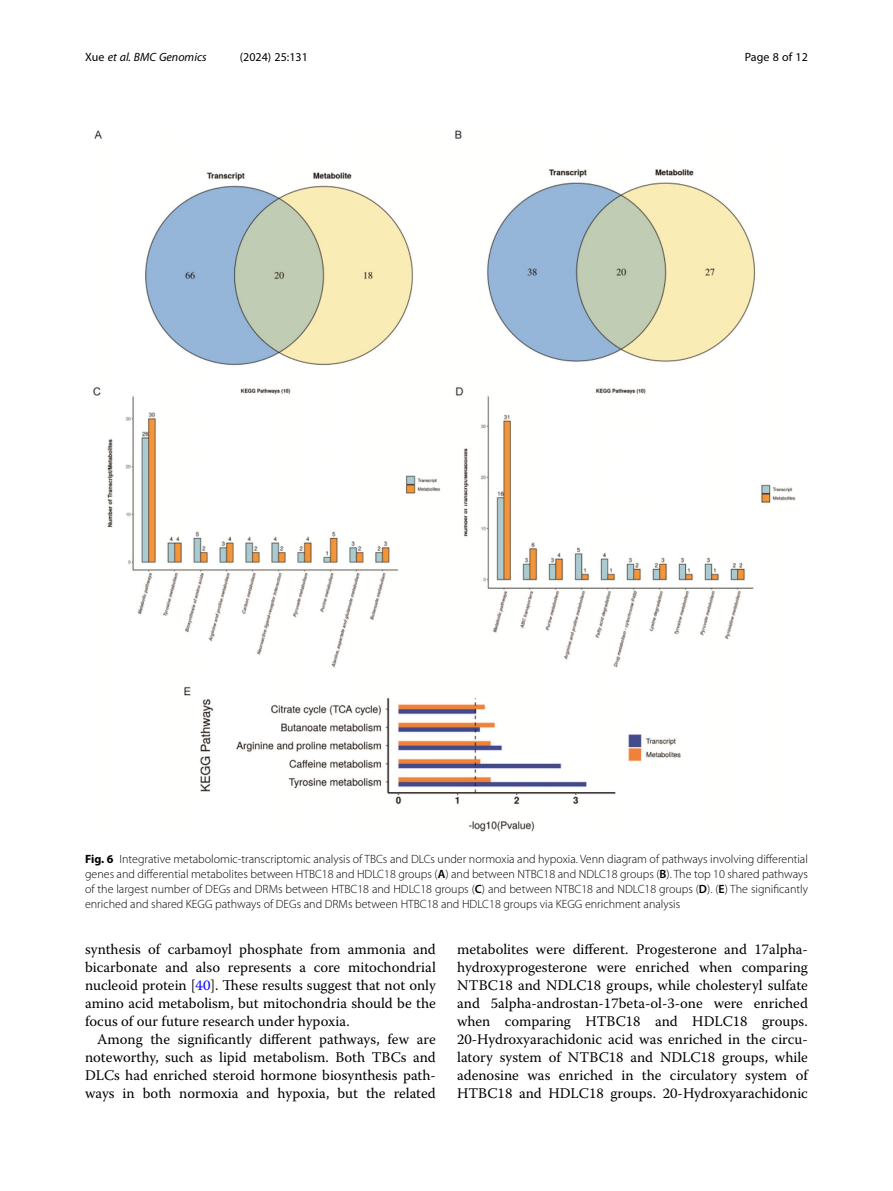
<style>
.page{position:relative;width:893px;height:1191px;background:#fff}
.page>*{position:absolute;margin:0;border:0;box-sizing:border-box;transform-origin:0 0}
.Body_Text_Indent{font:14.7px/18px "Warnock Pro";color:#000;text-align:justify}
.Figure_Caption{font:300 12px/15px "Myriad Pro";color:#000;text-align:justify}
.t1{font:12px "Myriad Pro";color:#000}
.t2{font:italic 12px "Myriad Pro";color:#000}
.s1{font-style:normal}
.s2{font-weight:700}
.s3{font-weight:600}
.s4{color:#00f}
</style>
<div class="page">
<img style="left:93px;top:130px;width:703px;height:702px">
<p class="t2" style="left:85px;top:50px;width:123px"><span class="s1">Xue</span> et al. BMC Genomics</p>
<p class="t1" style="left:240px;top:50px;width:70px">(2024) 25:131</p>
<p class="t1" style="left:745px;top:50px;width:65px">Page 8 of 12</p>
<p class="Figure_Caption" style="left:85px;top:851px;width:724px"><span class="s2">Fig. 6</span> Integrative metabolomic-transcriptomic analysis of TBCs and DLCs under normoxia and hypoxia. Venn diagram of pathways involving differential genes and differential metabolites between HTBC18 and HDLC18 groups (<span class="s3">A</span>) and between NTBC18 and NDLC18 groups (<span class="s3">B</span>). The top 10 shared pathways of the largest number of DEGs and DRMs between HTBC18 and HDLC18 groups (<span class="s3">C</span>) and between NTBC18 and NDLC18 groups (<span class="s3">D</span>). (<span class="s3">E</span>) The significantly enriched and shared KEGG pathways of DEGs and DRMs between HTBC18 and HDLC18 groups via KEGG enrichment analysis</p>
<p class="Body_Text_Indent" style="left:85px;top:940px;width:352px">synthesis of carbamoyl phosphate from ammonia and bicarbonate and also represents a core mitochondrial nucleoid protein [<span class="s4">40</span>]. These results suggest that not only amino acid metabolism, but mitochondria should be the focus of our future research under hypoxia.</p>
<p class="Body_Text_Indent" style="left:85px;top:1030px;width:352px;text-indent:12px">Among the significantly different pathways, few are noteworthy, such as lipid metabolism. Both TBCs and DLCs had enriched steroid hormone biosynthesis path&shy;ways in both normoxia and hypoxia, but the related</p>
<p class="Body_Text_Indent" style="left:457px;top:940px;width:352px">metabolites were different. Progesterone and 17alpha&shy;hydroxyprogesterone were enriched when comparing NTBC18 and NDLC18 groups, while cholesteryl sulfate and 5alpha-androstan-17beta-ol-3-one were enriched when comparing HTBC18 and HDLC18 groups.<br>20-Hydroxyarachidonic acid was enriched in the circu&shy;latory system of NTBC18 and NDLC18 groups, while adenosine was enriched in the circulatory system of HTBC18 and HDLC18 groups. 20-Hydroxyarachidonic</p>
</div>
